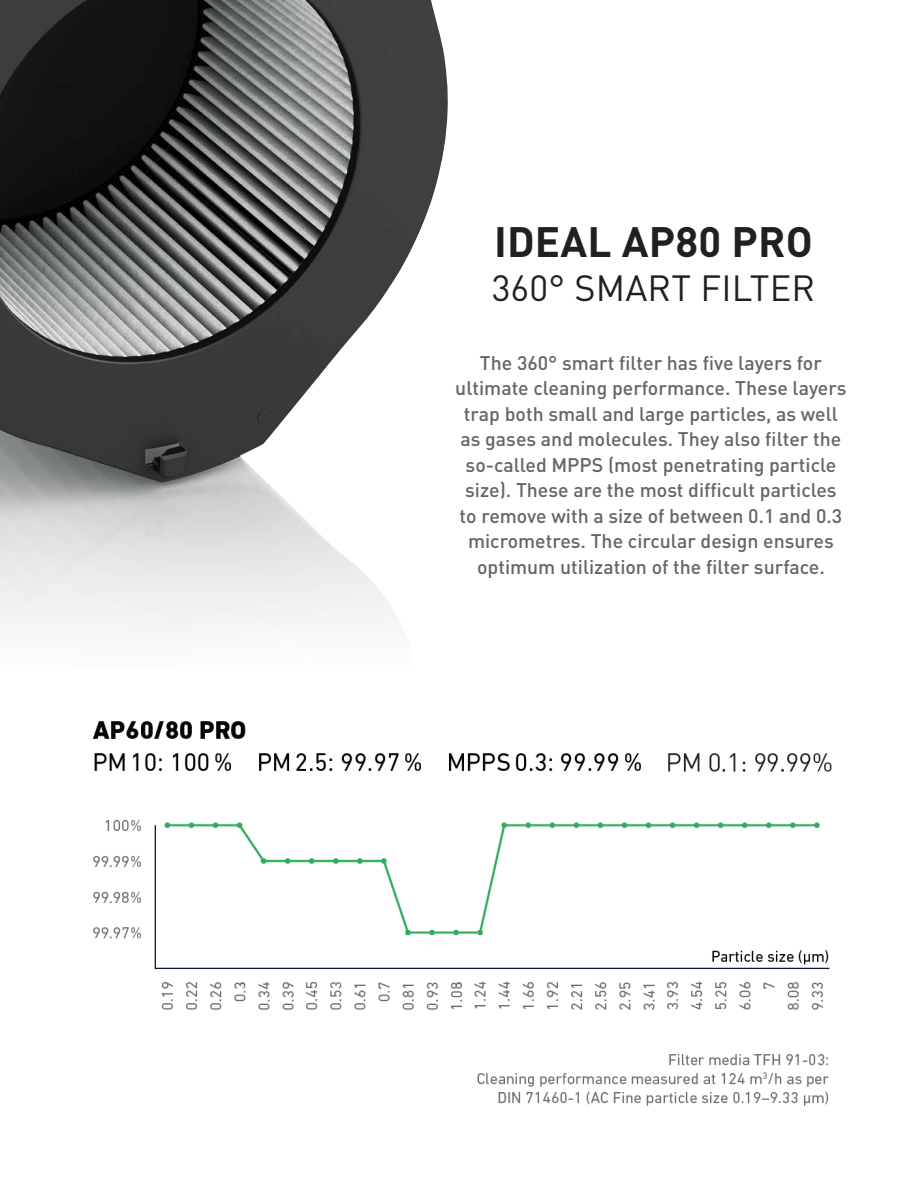
<style>
.page{position:relative;width:918px;height:1188px;background:#fff}
.page>*{position:absolute;margin:0;border:0;box-sizing:border-box;transform-origin:0 0}
.t1{font:700 42px "DIN";letter-spacing:.005em;color:#231f20}
.t2{font:36px "DIN";letter-spacing:.005em;color:#231f20}
.t3{font:500 19.5px/25.5px "DIN";color:#656568;text-align:center}
</style>
<div class="page">
<img style="left:92px;top:721px;width:740px;height:385px">
<img style="left:0;top:0;width:448px;height:632px">
<p class="t1" style="left:494px;top:215px;width:320px">IDEAL AP80 PRO</p>
<p class="t2" style="left:492px;top:265px;width:325px">360° SMART FILTER</p>
<p class="t3" style="left:455px;top:349px;width:393px">The 360° smart filter has five layers for ultimate cleaning performance. These layers trap both small and large particles, as well as gases and molecules. They also filter the so-called MPPS (most penetrating particle size). These are the most difficult particles to remove with a size of between 0.1 and 0.3 micrometres. The circular design ensures optimum utilization of the filter surface.</p>
</div>
